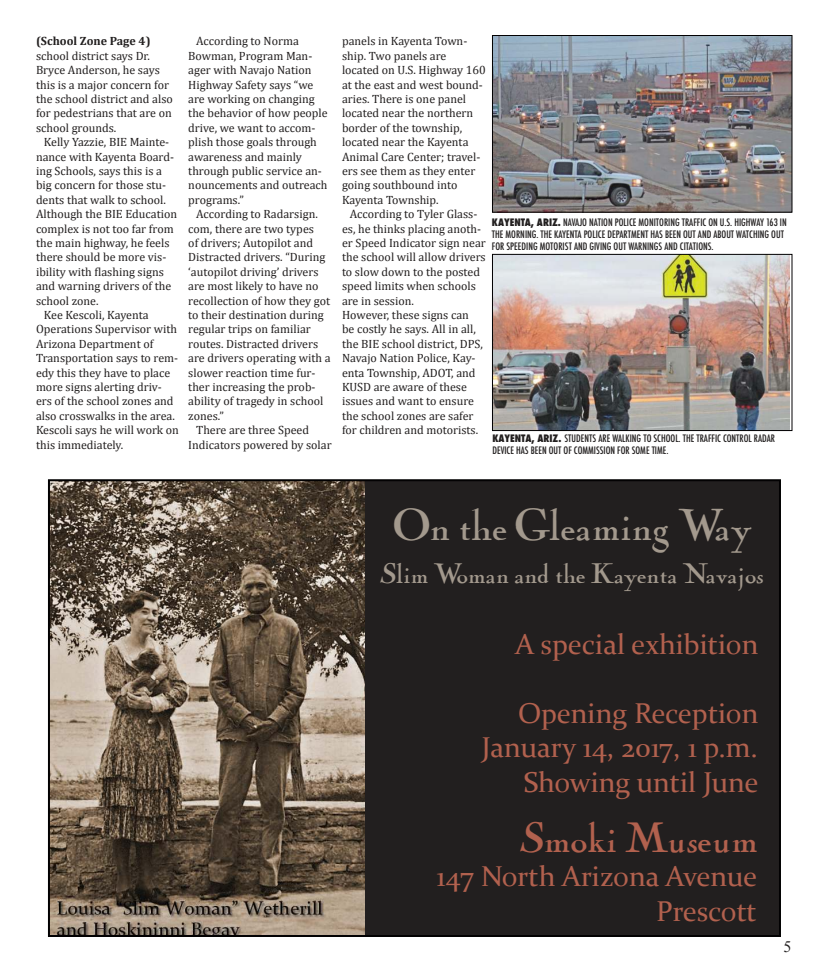
<style>
.page{position:relative;width:828px;height:972px;background:#fff}
.page>*{position:absolute;margin:0;border:0;box-sizing:border-box;transform-origin:0 0}
.t1{font:45.4px "Navajo";color:#a3998d}
.t2{font:43px "Navajo";color:#b2614e}
.t3{font:28.7px/34.4px "Constantia";color:#b2614e;text-align:right}
.t4{font:28.7px "Navajo";color:#a3998d}
.t5{font:16px "Times New Roman";color:#221f1f}
.t6{font:12px/14.4px "Cambria";color:#221f1f}
.t7{font:700 12px "Cambria";color:#221f1f}
.t8{font:500 condensed 10px/12px "Futura";color:#221f1f}
.s1{font-weight:800}
</style>
<div class="page">
<img style="left:494px;top:37px;width:296px;height:174px">
<div style="left:492px;top:35px;width:300px;height:178px;border:1px solid #020102"></div>
<img style="left:494px;top:256px;width:295px;height:173px">
<div style="left:492px;top:254px;width:300px;height:177px;border:1px solid #020102"></div>
<div style="left:307px;top:480px;width:473px;height:456px;background:#221f1f"></div>
<img style="left:51px;top:482px;width:314px;height:452px">
<div style="left:48px;top:479px;width:733px;height:458px;border:2px solid #020102"></div>
<p class="t7" style="left:36px;top:37px;width:116px">(School Zone Page 4)</p>
<p class="t6" style="left:36px;top:48px;width:138px">school district says Dr.<br>Bryce Anderson, he says this is a major concern for the school district and also for pedestrians that are on school grounds.</p>
<p class="t6" style="left:44px;top:136px;width:127px">Kelly Yazzie, BIE Mainte-</p>
<p class="t6" style="left:36px;top:150px;width:140px">nance with Kayenta Board-</p>
<p class="t6" style="left:36px;top:165px;width:128px">ing Schools, says this is a</p>
<p class="t6" style="left:36px;top:179px;width:132px">big concern for those stu-</p>
<p class="t6" style="left:36px;top:194px;width:131px">dents that walk to school.</p>
<p class="t6" style="left:36px;top:208px;width:143px">Although the BIE Education</p>
<p class="t6" style="left:36px;top:222px;width:139px">complex is not too far from</p>
<p class="t6" style="left:36px;top:237px;width:135px">the main highway, he feels</p>
<p class="t6" style="left:36px;top:251px;width:132px">there should be more vis-</p>
<p class="t6" style="left:36px;top:264px;width:129px">ibility with flashing signs</p>
<p class="t6" style="left:36px;top:280px;width:137px">and warning drivers of the</p>
<p class="t6" style="left:36px;top:294px;width:64px">school zone.</p>
<p class="t6" style="left:44px;top:309px;width:106px">Kee Kescoli, Kayenta</p>
<p class="t6" style="left:36px;top:322px;width:143px">Operations Supervisor with</p>
<p class="t6" style="left:36px;top:336px;width:119px">Arizona Department of</p>
<p class="t6" style="left:36px;top:352px;width:144px">Transportation says to rem-</p>
<p class="t6" style="left:36px;top:366px;width:136px">edy this they have to place</p>
<p class="t6" style="left:36px;top:381px;width:127px">more signs alerting driv-</p>
<p class="t6" style="left:36px;top:395px;width:139px">ers of the school zones and</p>
<p class="t6" style="left:36px;top:410px;width:140px">also crosswalks in the area.</p>
<p class="t6" style="left:36px;top:424px;width:144px">Kescoli says he will work on</p>
<p class="t6" style="left:36px;top:438px;width:89px">this immediately.</p>
<p class="t6" style="left:188px;top:35px;width:141px;text-indent:8px">According to Norma<br>Bowman, Program Man&shy;ager with Navajo Nation<br>Highway Safety says “we are working on changing the behavior of how people drive, we want to accom&shy;plish those goals through awareness and mainly through public service an&shy;nouncements and outreach programs.”</p>
<p class="t6" style="left:196px;top:208px;width:123px">According to Radarsign.</p>
<p class="t6" style="left:188px;top:222px;width:127px">com, there are two types</p>
<p class="t6" style="left:188px;top:237px;width:126px">of drivers; Autopilot and</p>
<p class="t6" style="left:188px;top:250px;width:139px">Distracted drivers. “During</p>
<p class="t6" style="left:188px;top:266px;width:132px">‘autopilot driving’ drivers</p>
<p class="t6" style="left:188px;top:280px;width:132px">are most likely to have no</p>
<p class="t6" style="left:188px;top:294px;width:144px">recollection of how they got</p>
<p class="t6" style="left:188px;top:309px;width:137px">to their destination during</p>
<p class="t6" style="left:188px;top:323px;width:124px">regular trips on familiar</p>
<p class="t6" style="left:188px;top:336px;width:131px">routes. Distracted drivers</p>
<p class="t6" style="left:188px;top:352px;width:144px">are drivers operating with a</p>
<p class="t6" style="left:188px;top:366px;width:129px">slower reaction time fur-</p>
<p class="t6" style="left:188px;top:381px;width:129px">ther increasing the prob-</p>
<p class="t6" style="left:188px;top:395px;width:137px">ability of tragedy in school</p>
<p class="t6" style="left:188px;top:410px;width:37px">zones.”</p>
<p class="t6" style="left:196px;top:424px;width:114px">There are three Speed</p>
<p class="t6" style="left:188px;top:438px;width:145px">Indicators powered by solar</p>
<p class="t6" style="left:342px;top:35px;width:145px">panels in Kayenta Town&shy;ship. Two panels are located on U.S. Highway 160 at the east and west bound&shy;aries. There is one panel located near the northern border of the township, located near the Kayenta<br>Animal Care Center; travel&shy;ers see them as they enter going southbound into<br>Kayenta Township.</p>
<p class="t6" style="left:342px;top:208px;width:145px;text-indent:8px">According to Tyler Glass&shy;es, he thinks placing anoth&shy;er Speed Indicator sign near the school will allow drivers to slow down to the posted speed limits when schools are in session.<br>However, these signs can<br>be costly he says. All in all, the BIE school district, DPS,<br>Navajo Nation Police, Kay&shy;enta Township, ADOT, and<br>KUSD are aware of these issues and want to ensure the school zones are safer for children and motorists.</p>
<p class="t8" style="left:492px;top:217px;width:296px"><span class="s1">KAYENTA, ARIZ.</span> NAVAJO NATION POLICE MONITORING TRAFFIC ON U.S. HIGHWAY 163 IN<br>THE MORNING. THE KAYENTA POLICE DEPARTMENT HAS BEEN OUT AND ABOUT WATCHING OUT<br>FOR SPEEDING MOTORIST AND GIVING OUT WARNINGS AND CITATIONS.</p>
<p class="t8" style="left:492px;top:433px;width:284px"><span class="s1">KAYENTA, ARIZ.</span> STUDENTS ARE WALKING TO SCHOOL. THE TRAFFIC CONTROL RADAR<br>DEVICE HAS BEEN OUT OF COMMISSION FOR SOME TIME.</p>
<h1 class="t1" style="left:392px;top:499px;width:359px">On the Gleaming Way</h1>
<h3 class="t4" style="left:379px;top:557px;width:385px">Slim Woman and the Kayenta Navajos</h3>
<h3 class="t3" style="left:515px;top:630px;width:245px">A special exhibition</h3>
<h3 class="t3" style="left:482px;top:699px;width:278px">Opening Reception<br>January 14, 2017, 1 p.m.<br>Showing until June</h3>
<h2 class="t2" style="left:519px;top:813px;width:240px">Smoki Museum</h2>
<h3 class="t3" style="left:437px;top:862px;width:322px">147 North Arizona Avenue<br>Prescott</h3>
<h3 class="t5" style="left:784px;top:935px;width:9px">5</h3>
</div>
